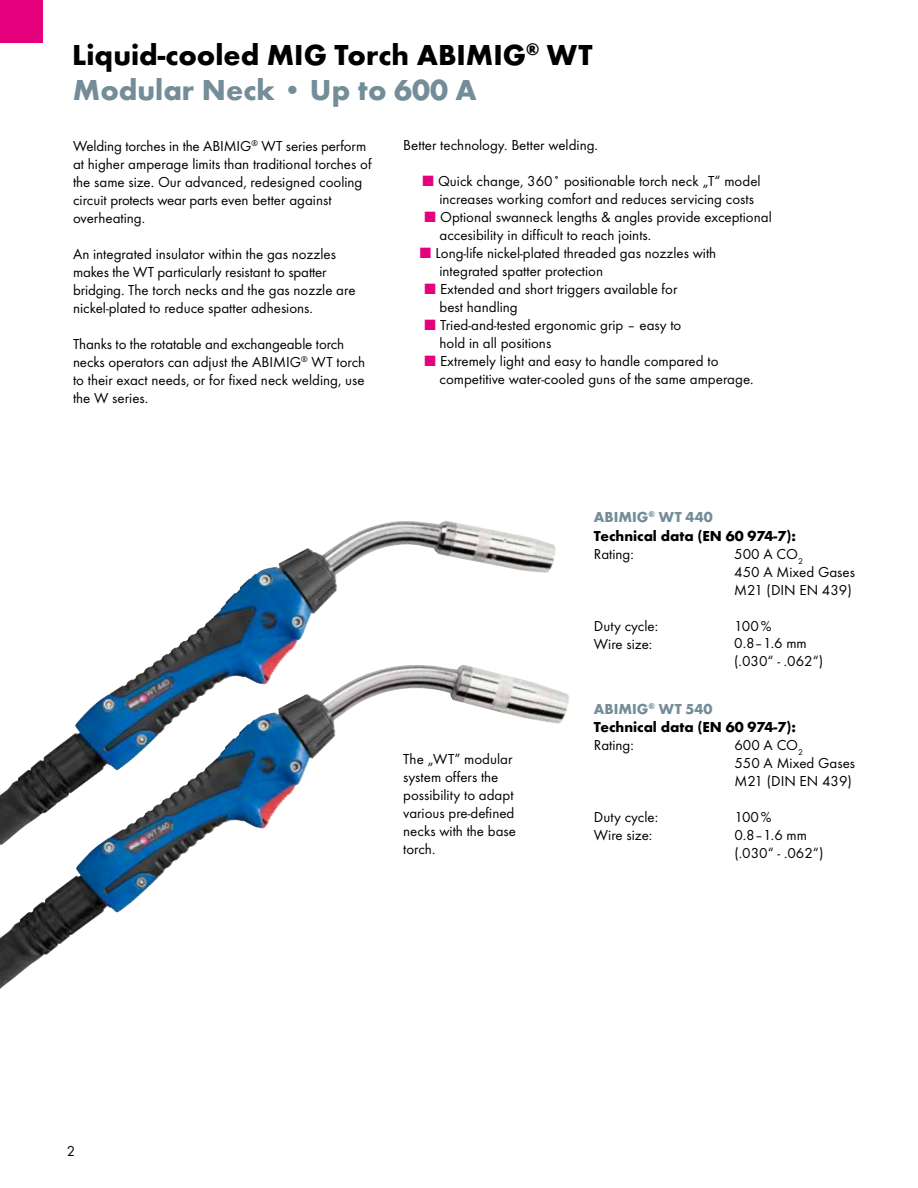
<style>
.page{position:relative;width:918px;height:1188px;background:#fff}
.page>*{position:absolute;margin:0;border:0;box-sizing:border-box;transform-origin:0 0}
.t1{font:700 30px/35.1px "Futura TOT";color:#000}
.t2{font:15px/18px "Futura TOT";color:#000}
.t3{font:700 15px/18.9px "Futura TOT";color:#000}
.s1{color:#748d99}
.s2{color:#e5007d}
</style>
<div class="page">
<div style="left:0;top:0;width:43px;height:43px;background:#e5007d"></div>
<img style="left:153px;top:521px;width:290px;height:144px">
<img style="left:0;top:665px;width:463px;height:324px">
<h1 class="t1" style="left:72px;top:36px;width:522px">Liquid-cooled MIG Torch ABIMIG<sup>®</sup> WT<br><span class="s1">Modular Neck • Up to 600 A</span></h1>
<p class="t2" style="left:73px;top:137px;width:300px">Welding torches in the ABIMIG<sup>®</sup> WT series perform at higher amperage limits than traditional torches of the same size. Our advanced, redesigned cooling circuit protects wear parts even better against overheating.</p>
<p class="t2" style="left:73px;top:245px;width:284px">An integrated insulator within the gas nozzles makes the WT particularly resistant to spatter bridging. The torch necks and the gas nozzle are nickel-plated to reduce spatter adhesions.</p>
<p class="t2" style="left:73px;top:335px;width:294px">Thanks to the rotatable and exchangeable torch necks operators can adjust the ABIMIG<sup>®</sup> WT torch to their exact needs, or for fixed neck welding, use the W series.</p>
<p class="t2" style="left:403px;top:135px;width:196px">Better technology. Better welding.</p>
<p class="t2" style="left:440px;top:171px;width:323px;text-indent:-17px"><span class="s2">■</span> Quick change, 360˚ positionable torch neck „T“ model increases working comfort and reduces servicing costs</p>
<p class="t2" style="left:440px;top:207px;width:334px;text-indent:-15px"><span class="s2">■</span> Optional swanneck lengths &amp; angles provide exceptional accesibility in difficult to reach joints.</p>
<p class="t2" style="left:440px;top:243px;width:278px;text-indent:-20px"><span class="s2">■</span> Long-life nickel-plated threaded gas nozzles with integrated spatter protection</p>
<p class="t2" style="left:440px;top:279px;width:239px;text-indent:-15px"><span class="s2">■</span> Extended and short triggers available for best handling</p>
<p class="t2" style="left:440px;top:315px;width:243px;text-indent:-15px"><span class="s2">■</span> Tried-and-tested ergonomic grip – easy to hold in all positions</p>
<p class="t2" style="left:440px;top:351px;width:316px;text-indent:-15px"><span class="s2">■</span> Extremely light and easy to handle compared to competitive water-cooled guns of the same amperage.</p>
<p class="t2" style="left:403px;top:750px;width:114px">The „WT” modular system offers the possibility to adapt various pre-defined necks with the base torch.</p>
<p class="t3" style="left:594px;top:508px;width:204px"><span class="s1">ABIMIG</span><sup>®</sup> <span class="s1">WT 440<br></span>Technical data (EN 60 974-7):</p>
<p class="t2" style="left:594px;top:545px;width:42px">Rating:</p>
<p class="t2" style="left:734px;top:545px;width:122px">500 A CO<sub>2<br></sub>450 A Mixed Gases<br>M21 (DIN EN 439)</p>
<p class="t2" style="left:594px;top:617px;width:66px">Duty cycle:</p>
<p class="t2" style="left:734px;top:617px;width:39px">100%</p>
<p class="t2" style="left:594px;top:635px;width:60px">Wire size:</p>
<p class="t2" style="left:734px;top:634px;width:91px">0.8–1.6 mm (.030“ - .062“)</p>
<p class="t3" style="left:594px;top:699px;width:204px;line-height:18px"><span class="s1">ABIMIG</span><sup>®</sup> <span class="s1">WT 540<br></span>Technical data (EN 60 974-7):</p>
<p class="t2" style="left:594px;top:736px;width:42px">Rating:</p>
<p class="t2" style="left:734px;top:736px;width:122px">600 A CO<sub>2<br></sub>550 A Mixed Gases<br>M21 (DIN EN 439)</p>
<p class="t2" style="left:594px;top:808px;width:66px">Duty cycle:</p>
<p class="t2" style="left:734px;top:808px;width:39px">100%</p>
<p class="t2" style="left:594px;top:826px;width:60px">Wire size:</p>
<p class="t2" style="left:734px;top:826px;width:91px">0.8–1.6 mm (.030“ - .062“)</p>
<p class="t2" style="left:67px;top:1142px;width:10px">2</p>
</div>
